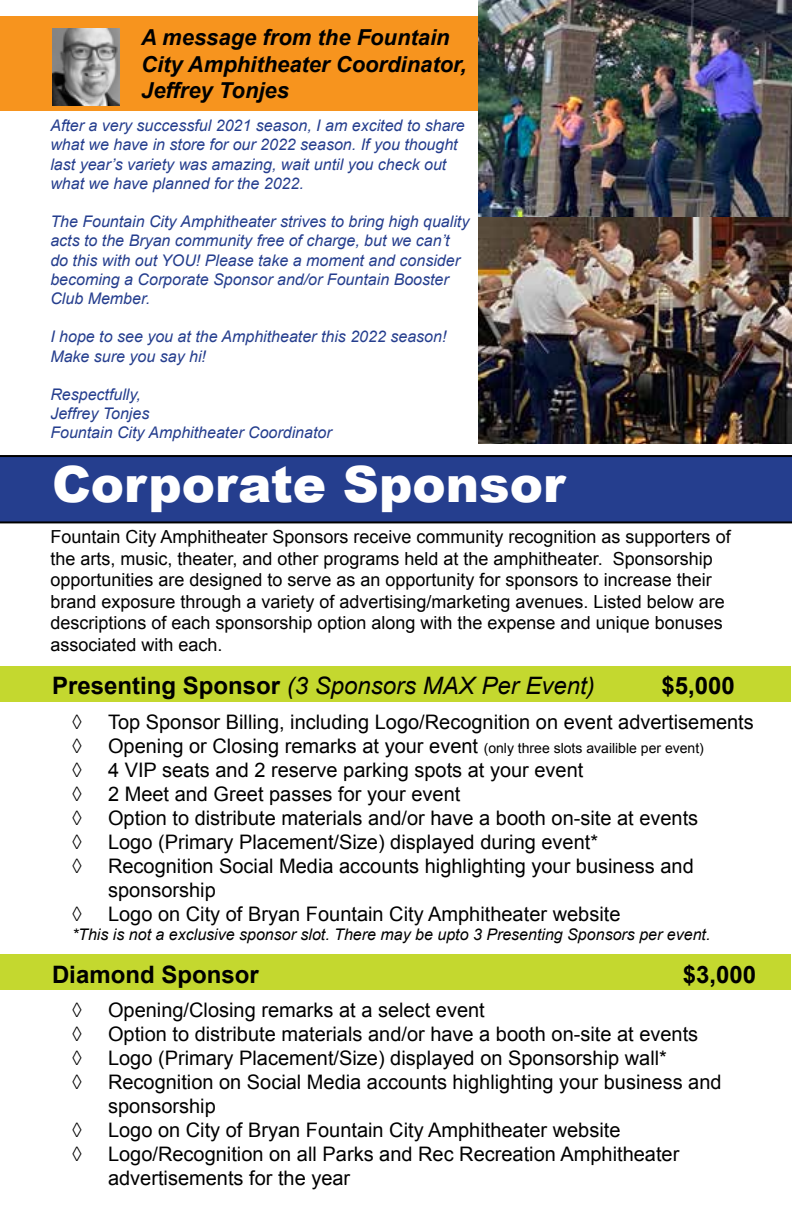
<style>
.page{position:relative;width:792px;height:1224px;background:#fff}
.page>*{position:absolute;margin:0;border:0;box-sizing:border-box;transform-origin:0 0}
.t1{font:900 50px "Arial";color:#fff}
.t2{font:italic 24px "Arial";color:#000}
.t3{font:700 24px "Arial";color:#000}
.t4{font:italic 700 22px/26.4px "Arial";color:#000}
.t5{font:20px/24px "Arial";color:#000}
.t6{font:18px/21.6px "Arial";color:#000}
.t7{font:italic 16px/19.2px "Arial";color:#253e8e}
.t8{font:italic 16px "Arial";color:#000}
.s1{font-weight:700;font-style:normal}
.s2{font-size:14px}
</style>
<div class="page">
<img style="left:478px;top:0;width:314px;height:444px">
<div style="left:0;top:16px;width:481px;height:95px;background:#f7941e"></div>
<div style="left:0;top:455px;width:792px;height:68px;background:#253e8e"></div>
<div style="left:0;top:666px;width:791px;height:35px;background:#c4d82f"></div>
<div style="left:0;top:955px;width:791px;height:35px;background:#c4d82f"></div>
<img style="left:52px;top:28px;width:67px;height:77px">
<p class="t4" style="left:141px;top:25px;width:327px">A message from the Fountain<br>City Amphitheater Coordinator,<br>Jeffrey Tonjes</p>
<p class="t7" style="left:50px;top:116px;width:416px">After a very successful 2021 season, I am excited to share what we have in store for our 2022 season. If you thought last year’s variety was amazing, wait until you check out what we have planned for the 2022.</p>
<p class="t7" style="left:50px;top:212px;width:421px">The Fountain City Amphitheater strives to bring high quality acts to the Bryan community free of charge, but we can’t do this with out YOU! Please take a moment and consider becoming a Corporate Sponsor and/or Fountain Booster Club Member.</p>
<p class="t7" style="left:50px;top:327px;width:398px">I hope to see you at the Amphitheater this 2022 season!<br>Make sure you say hi!</p>
<p class="t7" style="left:50px;top:385px;width:283px">Respectfully,<br>Jeffrey Tonjes<br>Fountain City Amphitheater Coordinator</p>
<h1 class="t1" style="left:52px;top:448px;width:515px">Corporate Sponsor</h1>
<p class="t6" style="left:50px;top:526px;width:682px">Fountain City Amphitheater Sponsors receive community recognition as supporters of the arts, music, theater, and other programs held at the amphitheater. Sponsorship opportunities are designed to serve as an opportunity for sponsors to increase their brand exposure through a variety of advertising/marketing avenues. Listed below are descriptions of each sponsorship option along with the expense and unique bonuses associated with each.</p>
<p class="t2" style="left:52px;top:670px;width:544px"><span class="s1">Presenting Sponsor</span> (3 Sponsors MAX Per Event)</p>
<p class="t3" style="left:661px;top:669px;width:75px">$5,000</p>
<p class="t5" style="left:72px;top:710px;width:11px">◊</p>
<p class="t5" style="left:108px;top:710px;width:647px">Top Sponsor Billing, including Logo/Recognition on event advertisements</p>
<p class="t5" style="left:72px;top:734px;width:11px">◊</p>
<p class="t5" style="left:108px;top:734px;width:597px">Opening or Closing remarks at your event <span class="s2">(only three slots availible per event)</span></p>
<p class="t5" style="left:72px;top:758px;width:11px">◊</p>
<p class="t5" style="left:108px;top:758px;width:477px">4 VIP seats and 2 reserve parking spots at your event</p>
<p class="t5" style="left:72px;top:782px;width:11px">◊</p>
<p class="t5" style="left:108px;top:782px;width:354px">2 Meet and Greet passes for your event</p>
<p class="t5" style="left:72px;top:806px;width:11px">◊</p>
<p class="t5" style="left:108px;top:806px;width:592px">Option to distribute materials and/or have a booth on-site at events</p>
<p class="t5" style="left:72px;top:830px;width:11px">◊</p>
<p class="t5" style="left:108px;top:830px;width:492px">Logo (Primary Placement/Size) displayed during event*</p>
<p class="t5" style="left:72px;top:854px;width:11px">◊</p>
<p class="t5" style="left:108px;top:854px;width:587px">Recognition Social Media accounts highlighting your business and sponsorship</p>
<p class="t5" style="left:72px;top:902px;width:11px">◊</p>
<p class="t5" style="left:108px;top:902px;width:514px">Logo on City of Bryan Fountain City Amphitheater website</p>
<p class="t8" style="left:72px;top:924px;width:640px">*This is not a exclusive sponsor slot. There may be upto 3 Presenting Sponsors per event.</p>
<p class="t3" style="left:52px;top:958px;width:208px">Diamond Sponsor</p>
<p class="t3" style="left:683px;top:958px;width:75px">$3,000</p>
<p class="t5" style="left:72px;top:998px;width:11px">◊</p>
<p class="t5" style="left:108px;top:998px;width:378px">Opening/Closing remarks at a select event</p>
<p class="t5" style="left:72px;top:1022px;width:11px">◊</p>
<p class="t5" style="left:108px;top:1022px;width:592px">Option to distribute materials and/or have a booth on-site at events</p>
<p class="t5" style="left:72px;top:1046px;width:11px">◊</p>
<p class="t5" style="left:108px;top:1046px;width:561px">Logo (Primary Placement/Size) displayed on Sponsorship wall*</p>
<p class="t5" style="left:72px;top:1070px;width:11px">◊</p>
<p class="t5" style="left:108px;top:1070px;width:615px">Recognition on Social Media accounts highlighting your business and sponsorship</p>
<p class="t5" style="left:72px;top:1118px;width:11px">◊</p>
<p class="t5" style="left:108px;top:1118px;width:514px">Logo on City of Bryan Fountain City Amphitheater website</p>
<p class="t5" style="left:72px;top:1142px;width:11px">◊</p>
<p class="t5" style="left:108px;top:1142px;width:573px">Logo/Recognition on all Parks and Rec Recreation Amphitheater advertisements for the year</p>
</div>
